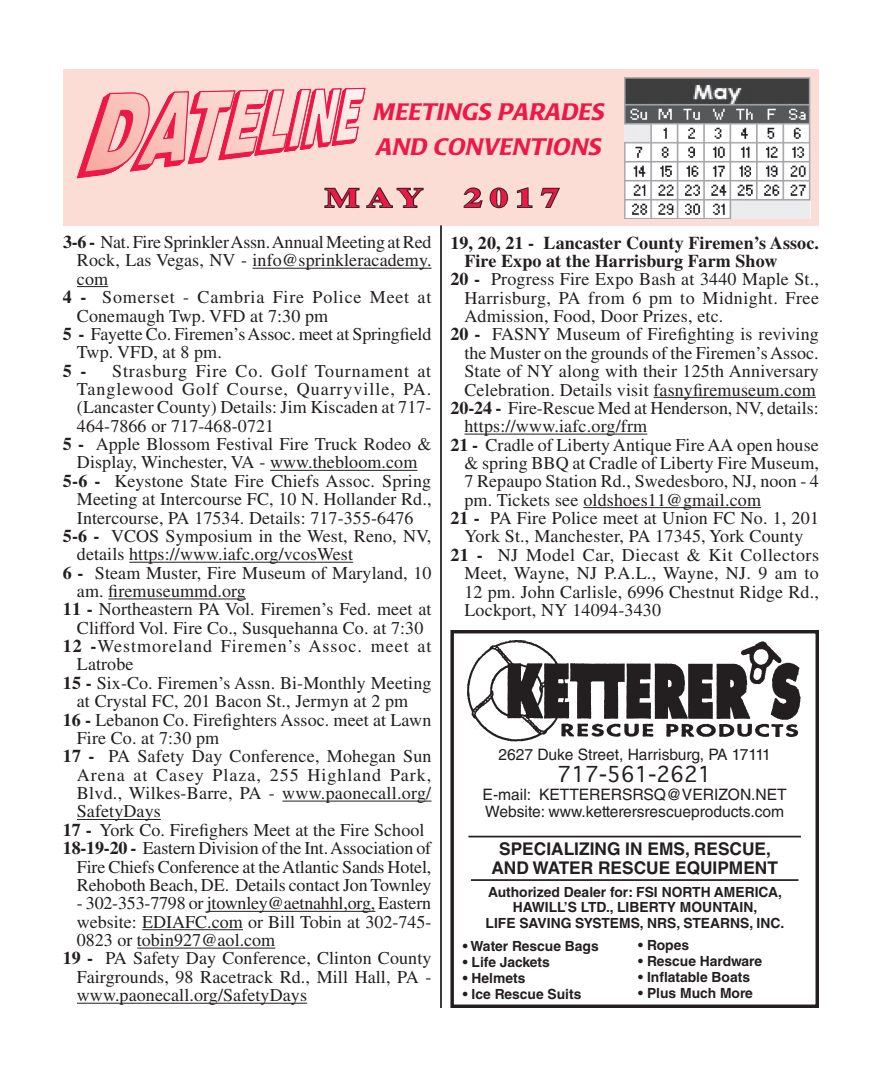
<style>
.page{position:relative;width:882px;height:1071px;background:#fff}
.page>*{position:absolute;margin:0;border:0;box-sizing:border-box;transform-origin:0 0}
.t1{font:700 26.95px "Times LT Std";letter-spacing:.2em;color:#ed1846;scale:1.36 1}
.t2{font:italic 500 23.62px/35px "Poppl Laudatio";letter-spacing:.02em;color:#ed1846}
.t3{font:21px "Geneva";color:#231f20}
.t4{font:18.03px "Times LT Std";letter-spacing:.005em;color:#231f20}
.t5{font:18.03px "Times LT Std";letter-spacing:.055em;color:#231f20}
.t6{font:700 18.03px "Times LT Std";letter-spacing:.005em;color:#231f20}
.t7{font:18.03px "Times LT Std";letter-spacing:.045em;color:#231f20}
.t8{font:18.03px "Times LT Std";letter-spacing:.025em;color:#231f20}
.t9{font:18.03px "Times LT Std";letter-spacing:.03em;color:#231f20}
.t10{font:700 17.5px/19.2px "Helvetica LT Std";color:#231f20;text-align:center}
.t11{font:15.75px/17.5px "Helvetica LT Std";color:#231f20}
.t12{font:700 14px/15.8px "Helvetica LT Std";color:#231f20;text-align:center}
.s1{font-weight:700}
</style>
<div class="page">
<div style="left:63px;top:69px;width:756px;height:156px;background:#fcddd6"></div>
<hr style="left:654px;top:397px;width:162px;height:1px;background:#231f20">
<hr style="left:464px;top:434px;width:183px;height:1px;background:#231f20">
<hr style="left:583px;top:507px;width:178px;height:1px;background:#231f20">
<hr style="left:253px;top:268px;width:179px;height:1px;background:#231f20">
<hr style="left:77px;top:286px;width:31px;height:1px;background:#231f20">
<hr style="left:270px;top:470px;width:147px;height:1px;background:#231f20">
<hr style="left:129px;top:562px;width:224px;height:1px;background:#231f20">
<hr style="left:108px;top:599px;width:138px;height:1px;background:#231f20">
<hr style="left:282px;top:801px;width:150px;height:1px;background:#231f20">
<hr style="left:77px;top:819px;width:84px;height:1px;background:#231f20">
<hr style="left:207px;top:911px;width:168px;height:1px;background:#231f20">
<hr style="left:142px;top:929px;width:101px;height:1px;background:#231f20">
<hr style="left:137px;top:948px;width:138px;height:1px;background:#231f20">
<hr style="left:77px;top:1003px;width:230px;height:1px;background:#231f20">
<hr style="left:440px;top:225px;width:2px;height:783px;background:#231f20">
<img style="left:624px;top:77px;width:186px;height:142px">
<svg style="left:77px;top:88px;width:347px;height:120px"></svg>
<svg style="left:463px;top:187px;width:46px;height:22px"></svg>
<svg style="left:516px;top:187px;width:44px;height:21px"></svg>
<div style="left:450px;top:630px;width:369px;height:378px;border:3px solid #231f20"></div>
<img style="left:467px;top:641px;width:334px;height:101px">
<hr style="left:468px;top:836px;width:333px;height:1px;background:#231f20">
<hr style="left:471px;top:879px;width:328px;height:2px;background:#231f20">
<h2 class="t2" style="left:373px;top:95px;width:232px">MEETINGS PARADES<br>AND</h2>
<h2 class="t2" style="left:434px;top:130px;width:169px">CONVENTIONS</h2>
<h1 class="t1" style="left:325px;top:182px;width:74px">MAY</h1>
<h1 class="t1" style="left:464px;top:182px;width:72px">2017</h1>
<p class="t4" style="left:63px;top:232px;width:370px"><span class="s1">3-6 -</span> Nat. Fire Sprinkler Assn. Annual Meeting at Red</p>
<p class="t4" style="left:77px;top:250px;width:356px">Rock, Las Vegas, NV - info@sprinkleracademy.</p>
<p class="t4" style="left:77px;top:269px;width:33px">com</p>
<p class="t7" style="left:63px;top:287px;width:370px"><span class="s1">4 -</span> Somerset - Cambria Fire Police Meet at</p>
<p class="t4" style="left:77px;top:305px;width:253px">Conemaugh Twp. VFD at 7:30 pm</p>
<p class="t4" style="left:63px;top:324px;width:370px"><span class="s1">5 -</span> Fayette Co. Firemen’s Assoc. meet at Springfield</p>
<p class="t4" style="left:77px;top:342px;width:146px">Twp. VFD, at 8 pm.</p>
<p class="t6" style="left:63px;top:360px;width:25px">5 -</p>
<p class="t7" style="left:112px;top:360px;width:321px">Strasburg Fire Co. Golf Tournament at</p>
<p class="t5" style="left:77px;top:379px;width:356px">Tanglewood Golf Course, Quarryville, PA.</p>
<p class="t4" style="left:77px;top:397px;width:356px">(Lancaster County) Details: Jim Kiscaden at 717-</p>
<p class="t4" style="left:77px;top:416px;width:199px">464-7866 or 717-468-0721</p>
<p class="t4" style="left:63px;top:434px;width:370px"><span class="s1">5 -</span> Apple Blossom Festival Fire Truck Rodeo &amp;</p>
<p class="t4" style="left:77px;top:452px;width:342px">Display, Winchester, VA - www.thebloom.com</p>
<p class="t4" style="left:63px;top:471px;width:370px"><span class="s1">5-6 -</span> Keystone State Fire Chiefs Assoc. Spring</p>
<p class="t4" style="left:77px;top:489px;width:356px">Meeting at Intercourse FC, 10 N. Hollander Rd.,</p>
<p class="t4" style="left:77px;top:507px;width:338px">Intercourse, PA 17534. Details: 717-355-6476</p>
<p class="t4" style="left:63px;top:526px;width:370px"><span class="s1">5-6 -</span> VCOS Symposium in the West, Reno, NV,</p>
<p class="t4" style="left:77px;top:544px;width:278px">details https://www.iafc.org/vcosWest</p>
<p class="t4" style="left:63px;top:562px;width:370px"><span class="s1">6 -</span> Steam Muster, Fire Museum of Maryland, 10</p>
<p class="t4" style="left:77px;top:581px;width:171px">am. firemuseummd.org</p>
<p class="t4" style="left:63px;top:599px;width:370px"><span class="s1">11 -</span> Northeastern PA Vol. Firemen’s Fed. meet at</p>
<p class="t4" style="left:77px;top:618px;width:348px">Clifford Vol. Fire Co., Susquehanna Co. at 7:30</p>
<p class="t5" style="left:63px;top:636px;width:370px"><span class="s1">12 -</span>Westmoreland Firemen’s Assoc. meet at</p>
<p class="t4" style="left:77px;top:654px;width:58px">Latrobe</p>
<p class="t4" style="left:63px;top:673px;width:370px"><span class="s1">15 -</span> Six-Co. Firemen’s Assn. Bi-Monthly Meeting</p>
<p class="t4" style="left:77px;top:691px;width:333px">at Crystal FC, 201 Bacon St., Jermyn at 2 pm</p>
<p class="t4" style="left:63px;top:709px;width:370px"><span class="s1">16 -</span> Lebanon Co. Firefighters Assoc. meet at Lawn</p>
<p class="t4" style="left:77px;top:728px;width:144px">Fire Co. at 7:30 pm</p>
<p class="t4" style="left:63px;top:746px;width:370px"><span class="s1">17 -</span> PA Safety Day Conference, Mohegan Sun</p>
<p class="t5" style="left:77px;top:765px;width:356px">Arena at Casey Plaza, 255 Highland Park,</p>
<p class="t4" style="left:77px;top:783px;width:356px">Blvd., Wilkes-Barre, PA - www.paonecall.org/</p>
<p class="t4" style="left:77px;top:801px;width:85px">SafetyDays</p>
<p class="t4" style="left:63px;top:820px;width:363px"><span class="s1">17 -</span> York Co. Firefighers Meet at the Fire School</p>
<p class="t4" style="left:63px;top:838px;width:370px"><span class="s1">18-19-20 -</span> Eastern Division of the Int. Association of</p>
<p class="t4" style="left:77px;top:856px;width:356px">Fire Chiefs Conference at the Atlantic Sands Hotel,</p>
<p class="t4" style="left:77px;top:875px;width:356px">Rehoboth Beach, DE. Details contact Jon Townley</p>
<p class="t4" style="left:77px;top:893px;width:356px">- 302-353-7798 or jtownley@aetnahhl,org, Eastern</p>
<p class="t4" style="left:77px;top:911px;width:356px">website: EDIAFC.com or Bill Tobin at 302-745-</p>
<p class="t4" style="left:77px;top:930px;width:200px">0823 or tobin927@aol.com</p>
<p class="t4" style="left:63px;top:948px;width:370px"><span class="s1">19 -</span> PA Safety Day Conference, Clinton County</p>
<p class="t4" style="left:77px;top:967px;width:356px">Fairgrounds, 98 Racetrack Rd., Mill Hall, PA -</p>
<p class="t4" style="left:77px;top:985px;width:232px">www.paonecall.org/SafetyDays</p>
<p class="t6" style="left:450px;top:232px;width:370px">19, 20, 21 - Lancaster County Firemen’s Assoc.</p>
<p class="t6" style="left:464px;top:250px;width:315px">Fire Expo at the Harrisburg Farm Show</p>
<p class="t4" style="left:450px;top:269px;width:370px"><span class="s1">20 -</span> Progress Fire Expo Bash at 3440 Maple St.,</p>
<p class="t8" style="left:464px;top:287px;width:356px">Harrisburg, PA from 6 pm to Midnight. Free</p>
<p class="t4" style="left:464px;top:306px;width:261px">Admission, Food, Door Prizes, etc.</p>
<p class="t4" style="left:450px;top:324px;width:370px"><span class="s1">20 -</span> FASNY Museum of Firefighting is reviving</p>
<p class="t4" style="left:464px;top:343px;width:356px">the Muster on the grounds of the Firemen’s Assoc.</p>
<p class="t4" style="left:464px;top:361px;width:356px">State of NY along with their 125th Anniversary</p>
<p class="t4" style="left:464px;top:379px;width:353px">Celebration. Details visit fasnyfiremuseum.com</p>
<p class="t4" style="left:450px;top:398px;width:370px"><span class="s1">20-24 -</span> Fire-Rescue Med at Henderson, NV, details:</p>
<p class="t4" style="left:464px;top:416px;width:184px">https://www.iafc.org/frm</p>
<p class="t4" style="left:450px;top:434px;width:370px"><span class="s1">21 -</span> Cradle of Liberty Antique Fire AA open house</p>
<p class="t4" style="left:464px;top:453px;width:356px">&amp; spring BBQ at Cradle of Liberty Fire Museum,</p>
<p class="t4" style="left:464px;top:471px;width:356px">7 Repaupo Station Rd., Swedesboro, NJ, noon - 4</p>
<p class="t4" style="left:464px;top:490px;width:298px">pm. Tickets see oldshoes11@gmail.com</p>
<p class="t4" style="left:450px;top:508px;width:370px"><span class="s1">21 -</span> PA Fire Police meet at Union FC No. 1, 201</p>
<p class="t4" style="left:464px;top:526px;width:341px">York St., Manchester, PA 17345, York County</p>
<p class="t9" style="left:450px;top:545px;width:370px"><span class="s1">21 -</span> NJ Model Car, Diecast &amp; Kit Collectors</p>
<p class="t4" style="left:464px;top:563px;width:356px">Meet, Wayne, NJ P.A.L., Wayne, NJ. 9 am to</p>
<p class="t4" style="left:464px;top:581px;width:356px">12 pm. John Carlisle, 6996 Chestnut Ridge Rd.,</p>
<p class="t4" style="left:464px;top:600px;width:198px">Lockport, NY 14094-3430</p>
<p class="t11" style="left:499px;top:745px;width:274px">2627 Duke Street, Harrisburg, PA 17111</p>
<p class="t3" style="left:558px;top:756px;width:156px">717-561-2621</p>
<p class="t11" style="left:483px;top:785px;width:306px">E-mail: KETTERERSRSQ@VERIZON.NET<br>Website: www.ketterersrescueproducts.com</p>
<p class="t10" style="left:491px;top:839px;width:288px">SPECIALIZING IN EMS, RESCUE,<br>AND WATER RESCUE EQUIPMENT</p>
<p class="t12" style="left:486px;top:884px;width:300px">Authorized Dealer for: FSI NORTH AMERICA,<br>HAWILL’S LTD., LIBERTY MOUNTAIN,<br>LIFE SAVING SYSTEMS, NRS, STEARNS, INC.</p>
<p class="t12" style="left:463px;top:938px;width:137px">• Water Rescue Bags</p>
<p class="t12" style="left:463px;top:954px;width:89px">• Life Jackets</p>
<p class="t12" style="left:463px;top:970px;width:64px">• Helmets</p>
<p class="t12" style="left:463px;top:986px;width:120px">• Ice Rescue Suits</p>
<p class="t12" style="left:638px;top:937px;width:52px">• Ropes</p>
<p class="t12" style="left:638px;top:953px;width:125px">• Rescue Hardware</p>
<p class="t12" style="left:638px;top:969px;width:113px">• Inflatable Boats</p>
<p class="t12" style="left:638px;top:985px;width:116px">• Plus Much More</p>
</div>
